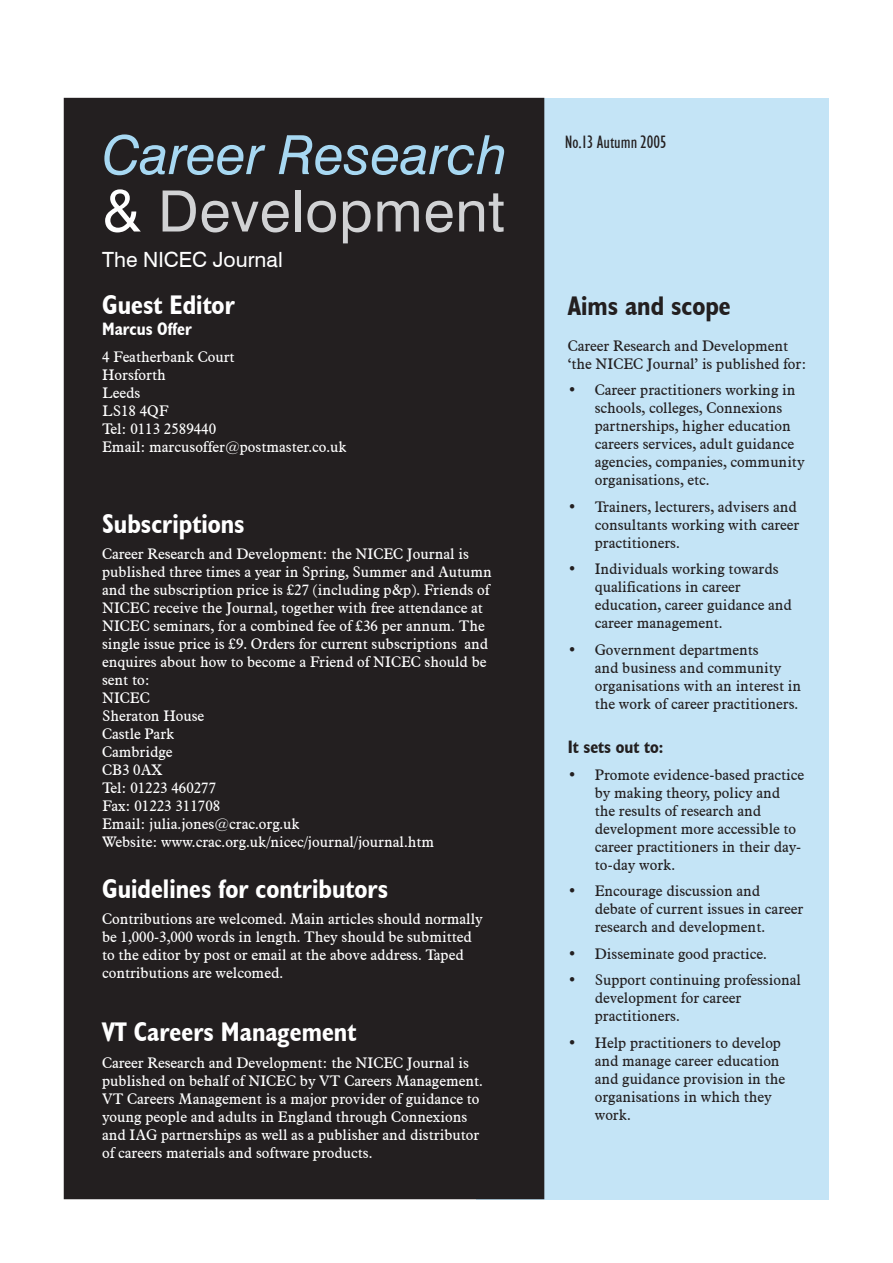
<style>
.page{position:relative;width:893px;height:1263px;background:#fff}
.page>*{position:absolute;margin:0;border:0;box-sizing:border-box;transform-origin:0 0}
.t1{font:57px "Swiss 721 BT";letter-spacing:.015em;color:#d1d2d4}
.t2{font:italic 54px "Swiss 721 BT";color:#a7d8f2}
.t3{font:700 condensed 27px "Humanist 521 BT";color:#fff}
.t4{font:700 condensed 27px "Humanist 521 BT";color:#231f20}
.t5{font:21px "Swiss 721 BT";color:#fff}
.t6{font:condensed 18px "Humanist 521 BT";color:#231f20}
.t7{font:700 condensed 18px "Humanist 521 BT";color:#231f20}
.t8{font:700 condensed 18px "Humanist 521 BT";color:#fff}
.t9{font:15px/18px "Aldine 721 BT";color:#fff}
.t10{font:15px/18px "Aldine 721 BT";color:#231f20}
.s1{color:#fff}
</style>
<div class="page">
<div style="left:476px;top:98px;width:353px;height:1101px;background:#c4e4f6"></div>
<div style="left:64px;top:99px;width:480px;height:1099px;background:#231f20"></div>
<h2 class="t2" style="left:102px;top:122px;width:406px">Career Research</h2>
<h1 class="t1" style="left:102px;top:177px;width:404px"><span class="s1">&amp;</span> Development</h1>
<h3 class="t5" style="left:102px;top:247px;width:182px">The NICEC Journal</h3>
<h3 class="t3" style="left:102px;top:287px;width:134px">Guest Editor</h3>
<p class="t8" style="left:102px;top:318px;width:91px">Marcus Offer</p>
<p class="t9" style="left:102px;top:347px;width:246px">4 Featherbank Court<br>Horsforth<br>Leeds<br>LS18 4QF<br>Tel: 0113 2589440<br>Email: marcusoffer@postmaster.co.uk</p>
<h3 class="t3" style="left:102px;top:507px;width:144px">Subscriptions</h3>
<p class="t9" style="left:102px;top:545px;width:391px">Career Research and Development: the NICEC Journal is published three times a year in Spring, Summer and Autumn and the subscription price is £27 (including p&amp;p). Friends of NICEC receive the Journal, together with free attendance at NICEC seminars, for a combined fee of £36 per annum. The single issue price is £9. Orders for current subscriptions and enquires about how to become a Friend of NICEC should be sent to:<br>NICEC<br>Sheraton House<br>Castle Park<br>Cambridge<br>CB3 0AX<br>Tel: 01223 460277<br>Fax: 01223 311708<br>Email: julia.jones@crac.org.uk<br>Website: www.crac.org.uk/nicec/journal/journal.htm</p>
<h3 class="t3" style="left:102px;top:872px;width:288px">Guidelines for contributors</h3>
<p class="t9" style="left:102px;top:910px;width:382px">Contributions are welcomed. Main articles should normally be 1,000-3,000 words in length. They should be submitted to the editor by post or email at the above address. Taped contributions are welcomed.</p>
<h3 class="t3" style="left:102px;top:1015px;width:256px">VT Careers Management</h3>
<p class="t9" style="left:102px;top:1053px;width:382px">Career Research and Development: the NICEC Journal is published on behalf of NICEC by VT Careers Management.<br>VT Careers Management is a major provider of guidance to young people and adults in England through Connexions and IAG partnerships as well as a publisher and distributor of careers materials and software products.</p>
<p class="t6" style="left:565px;top:131px;width:103px">No.13 Autumn 2005</p>
<h3 class="t4" style="left:568px;top:289px;width:165px">Aims and scope</h3>
<p class="t10" style="left:568px;top:336px;width:240px">Career Research and Development ‘the NICEC Journal’ is published for:</p>
<p class="t10" style="left:595px;top:381px;width:211px;text-indent:-27px">• Career practitioners working in schools, colleges, Connexions partnerships, higher education careers services, adult guidance agencies, companies, community organisations, etc.</p>
<p class="t10" style="left:595px;top:497px;width:206px;text-indent:-27px">• Trainers, lecturers, advisers and consultants working with career practitioners.</p>
<p class="t10" style="left:595px;top:560px;width:199px;text-indent:-27px">• Individuals working towards qualifications in career education, career guidance and career management.</p>
<p class="t10" style="left:595px;top:640px;width:208px;text-indent:-27px">• Government departments<br>and business and community organisations with an interest in the work of career practitioners.</p>
<p class="t7" style="left:568px;top:736px;width:97px">It sets out to:</p>
<p class="t10" style="left:595px;top:765px;width:211px;text-indent:-27px">• Promote evidence-based practice by making theory, policy and the results of research and development more accessible to career practitioners in their day&shy;to-day work.</p>
<p class="t10" style="left:595px;top:882px;width:210px;text-indent:-27px">• Encourage discussion and debate of current issues in career research and development.</p>
<p class="t10" style="left:568px;top:944px;width:201px">• Disseminate good practice.</p>
<p class="t10" style="left:595px;top:971px;width:208px;text-indent:-27px">• Support continuing professional development for career practitioners.</p>
<p class="t10" style="left:595px;top:1033px;width:192px;text-indent:-27px">• Help practitioners to develop and manage career education and guidance provision in the organisations in which they work.</p>
</div>
